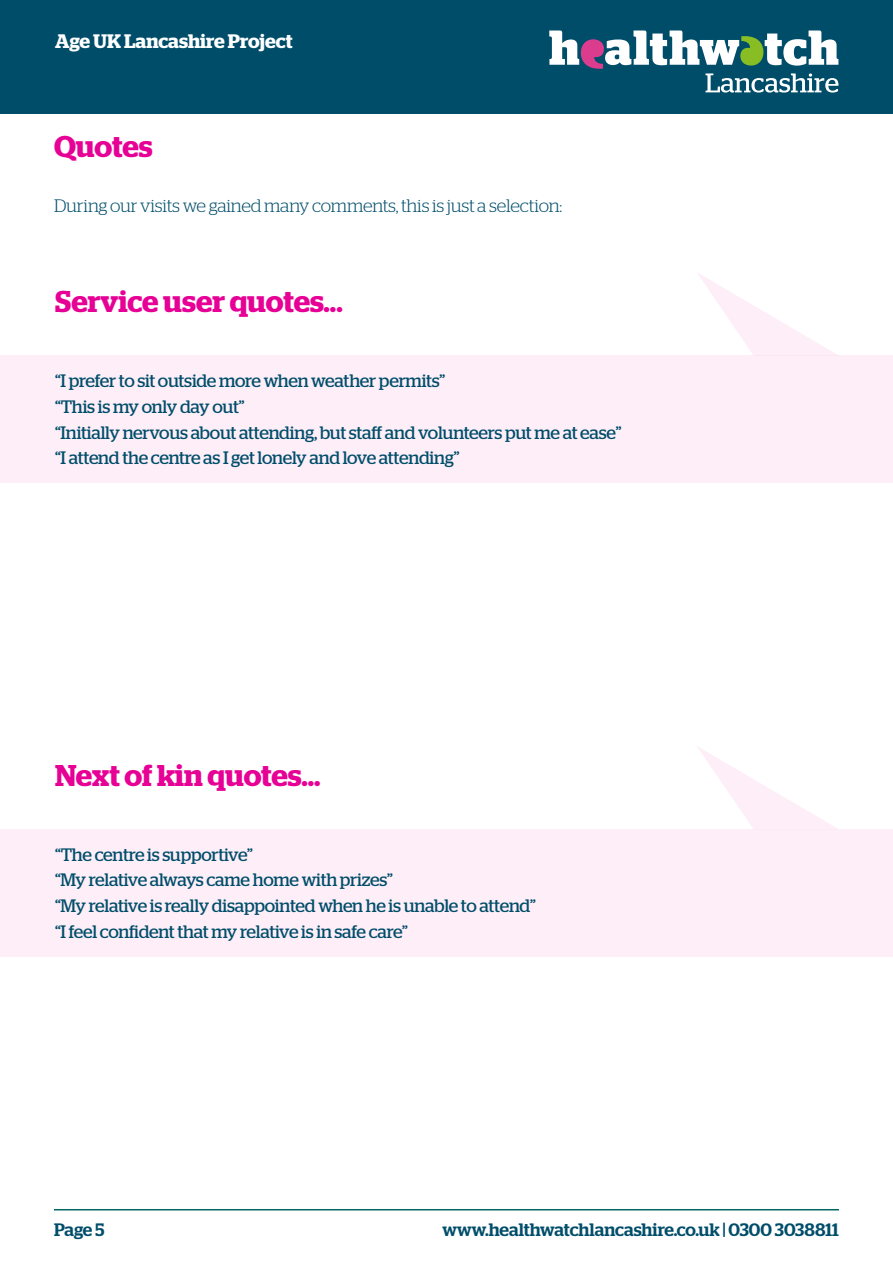
<style>
.page{position:relative;width:893px;height:1263px;background:#fff}
.page>*{position:absolute;margin:0;border:0;box-sizing:border-box;transform-origin:0 0}
.t1{font:600 30px "Stag";color:#e70095}
.t2{font:600 19.5px "Stag";color:#fff}
.t3{font:18px/25.8px "Stag";letter-spacing:-.015em;color:#004d6a}
.t4{font:300 18px "Stag";letter-spacing:-.01em;color:#004d6a}
.t5{font:500 18px "Stag";color:#004d6a}
</style>
<div class="page">
<hr style="left:54px;top:1209px;width:785px;height:1px;background:#066">
<div style="left:0;top:0;width:893px;height:114px;background:#004d6a"></div>
<svg style="left:549px;top:31px;width:289px;height:62px"></svg>
<svg style="left:698px;top:273px;width:139px;height:82px"></svg>
<div style="left:0;top:355px;width:893px;height:128px;background:#fdeef7"></div>
<svg style="left:697px;top:746px;width:140px;height:83px"></svg>
<div style="left:0;top:829px;width:893px;height:127px;background:#fdeef7"></div>
<p class="t2" style="left:55px;top:30px;width:239px">Age UK Lancashire Project</p>
<h1 class="t1" style="left:54px;top:129px;width:100px">Quotes</h1>
<p class="t4" style="left:54px;top:195px;width:510px">During our visits we gained many comments, this is just a selection:</p>
<h1 class="t1" style="left:55px;top:284px;width:289px">Service user quotes...</h1>
<p class="t3" style="left:55px;top:367px;width:568px">“I prefer to sit outside more when weather permits”<br>“This is my only day out”<br>“Initially nervous about attending, but staff and volunteers put me at ease” “I attend the centre as I get lonely and love attending”</p>
<h1 class="t1" style="left:55px;top:758px;width:267px">Next of kin quotes...</h1>
<p class="t3" style="left:55px;top:841px;width:482px">“The centre is supportive”<br>“My relative always came home with prizes”<br>“My relative is really disappointed when he is unable to attend” “I feel confident that my relative is in safe care”</p>
<p class="t5" style="left:54px;top:1219px;width:52px">Page 5</p>
<p class="t5" style="left:443px;top:1219px;width:398px">www.healthwatchlancashire.co.uk | 0300 3038811</p>
</div>
